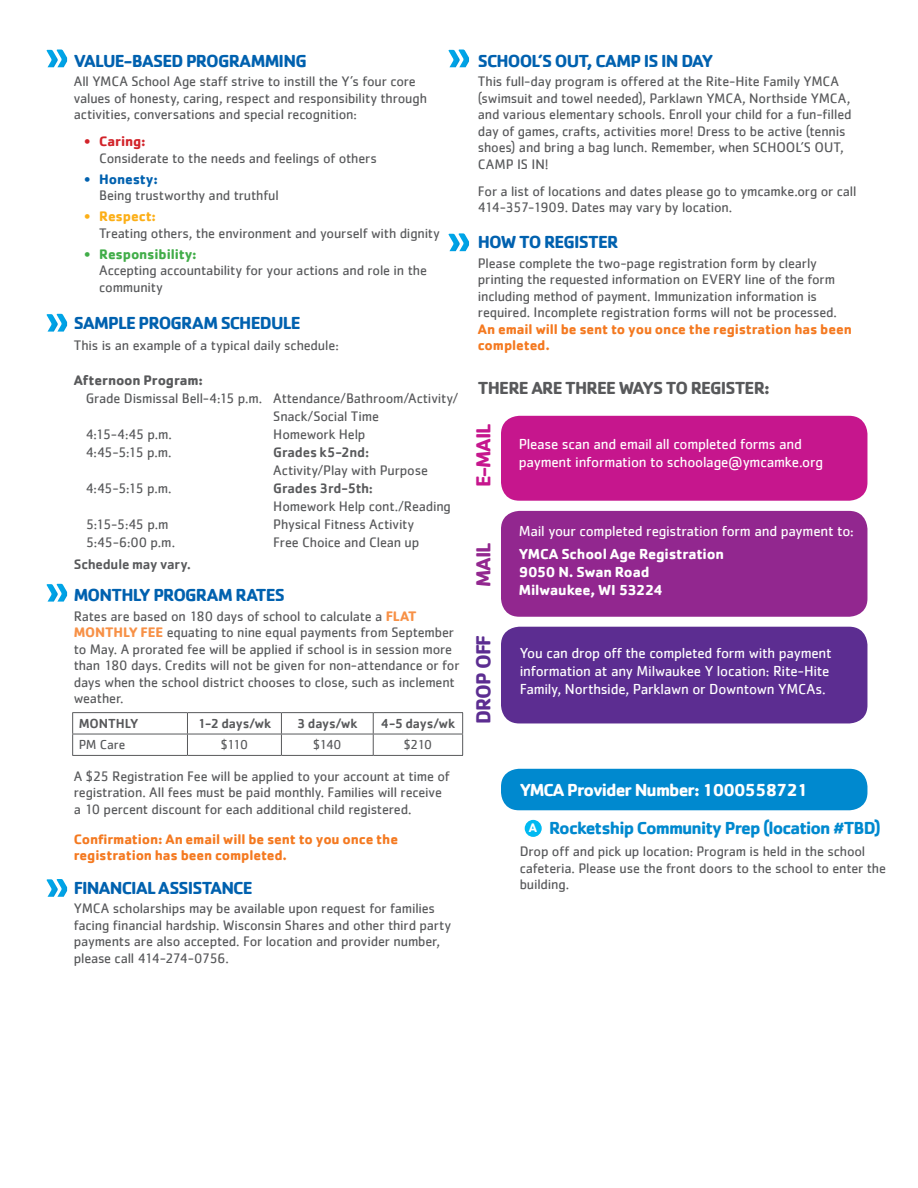
<style>
.page{position:relative;width:918px;height:1188px;background:#fff}
.page>*{position:absolute;margin:0;border:0;box-sizing:border-box;transform-origin:0 0}
.t1{font:700 21px "Cachet";color:#5c2d91}
.t2{font:700 21px "Cachet";color:#c6168d}
.t3{font:700 21px "Cachet";color:#92278f}
.t4{font:700 18px "Cachet";letter-spacing:-.05em;color:#0061af}
.t5{font:700 18px/38.7px "Cachet";letter-spacing:-.05em;color:#0089cf}
.t6{font:700 18px "Cachet";letter-spacing:-.045em;color:#58595b}
.t7{font:15px/18px "Cachet";letter-spacing:-.015em;color:#fff}
.t8{font:700 15px/18px "Cachet";letter-spacing:-.025em;color:#fff}
.t9{font:14.25px/16.5px "Cachet";letter-spacing:-.015em;color:#58595b}
.t10{font:700 14.25px/16.5px "Cachet";letter-spacing:-.01em;color:#f47920}
.t11{font:500 14.25px "Cachet";letter-spacing:-.01em;color:#58595b}
.t12{font:700 14.25px "Cachet";letter-spacing:-.01em;color:#58595b}
.t13{font:700 14.25px "Cachet";letter-spacing:-.015em;color:#41ad49}
.t14{font:700 14.25px "Cachet";color:#0061af}
.t15{font:700 14.25px "Cachet";letter-spacing:-.01em;color:#fcaf17}
.t16{font:700 14.25px "Cachet";color:#d2232a}
.t17{font:500 13.5px "Cachet";letter-spacing:-.01em;color:#58595b}
.t18{font:13.5px "Cachet";letter-spacing:-.035em;color:#58595b}
.s1{font-weight:700;color:#f79147}
.s2{color:#fff}
.s3{font-size:12.9px;color:#fff}
</style>
<div class="page">
<div style="left:501px;top:627px;width:366px;height:96px;background:#5c2d91;border-radius:18px"></div>
<div style="left:501px;top:769px;width:366px;height:41px;background:#0089cf;border-radius:18px"></div>
<div style="left:524px;top:819px;width:19px;height:19px;background:#00b9f1;border-radius:50%"></div>
<div style="left:523px;top:818px;width:20px;height:21px;border:2px solid #fff;border-radius:50%"></div>
<svg style="left:449px;top:50px;width:20px;height:17px"></svg>
<div style="left:501px;top:511px;width:366px;height:106px;background:#92278f;border-radius:18px"></div>
<div style="left:501px;top:416px;width:366px;height:85px;background:#c6168d;border-radius:18px"></div>
<svg style="left:47px;top:879px;width:20px;height:18px"></svg>
<svg style="left:47px;top:584px;width:20px;height:18px"></svg>
<svg style="left:47px;top:314px;width:20px;height:18px"></svg>
<svg style="left:47px;top:50px;width:20px;height:17px"></svg>
<svg style="left:449px;top:233px;width:20px;height:18px"></svg>
<hr style="left:72px;top:755px;width:115px;height:1px;background:#58595b">
<hr style="left:187px;top:755px;width:94px;height:1px;background:#58595b">
<hr style="left:281px;top:755px;width:92px;height:1px;background:#58595b">
<hr style="left:373px;top:755px;width:90px;height:1px;background:#58595b">
<hr style="left:72px;top:712px;width:115px;height:1px;background:#58595b">
<svg style="left:72px;top:713px;width:1px;height:42px"></svg>
<hr style="left:187px;top:712px;width:94px;height:1px;background:#58595b">
<svg style="left:187px;top:713px;width:1px;height:42px"></svg>
<hr style="left:281px;top:712px;width:92px;height:1px;background:#58595b">
<svg style="left:281px;top:713px;width:1px;height:42px"></svg>
<hr style="left:373px;top:712px;width:90px;height:1px;background:#58595b">
<svg style="left:373px;top:713px;width:1px;height:42px"></svg>
<svg style="left:462px;top:713px;width:1px;height:42px"></svg>
<hr style="left:72px;top:734px;width:115px;height:1px;background:#58595b">
<hr style="left:187px;top:734px;width:94px;height:1px;background:#58595b">
<hr style="left:281px;top:734px;width:92px;height:1px;background:#58595b">
<hr style="left:373px;top:734px;width:90px;height:1px;background:#58595b">
<p class="t4" style="left:74px;top:49px;width:11px">VALUE</p>
<p class="t4" style="left:124px;top:49px;width:128px">-BASED PROGRAMMING</p>
<p class="t9" style="left:74px;top:73px;width:355px">All YMCA School Age staff strive to instill the Y’s four core values of honesty, caring, respect and responsibility through activities, conversations and special recognition:</p>
<p class="t16" style="left:84px;top:132px;width:63px">• Caring:</p>
<p class="t9" style="left:99px;top:149px;width:279px">Considerate to the needs and feelings of others</p>
<p class="t14" style="left:84px;top:170px;width:75px">• Honesty:</p>
<p class="t9" style="left:99px;top:187px;width:181px">Being trustworthy and truthful</p>
<p class="t15" style="left:84px;top:207px;width:73px">• Respect:</p>
<p class="t9" style="left:99px;top:224px;width:342px">Treating others, the environment and yourself with dignity</p>
<p class="t13" style="left:84px;top:245px;width:114px">• Responsibility:</p>
<p class="t9" style="left:99px;top:262px;width:329px">Accepting accountability for your actions and role in the community</p>
<p class="t4" style="left:74px;top:311px;width:177px">SAMPLE PROG RAM SCHEDULE</p>
<p class="t9" style="left:74px;top:337px;width:266px">This is an example of a typical daily schedule:</p>
<p class="t12" style="left:74px;top:371px;width:131px">Afternoon Program:</p>
<p class="t9" style="left:86px;top:389px;width:374px">Grade Dismissal Bell-4:15 p.m. Attendance/Bathroom/Activity/</p>
<p class="t9" style="left:273px;top:407px;width:107px">Snack/Social Time</p>
<p class="t9" style="left:86px;top:425px;width:88px">4:15-4:45 p.m.</p>
<p class="t9" style="left:273px;top:425px;width:94px">Homework Help</p>
<p class="t9" style="left:86px;top:443px;width:87px">4:45-5:15 p.m.</p>
<p class="t11" style="left:273px;top:443px;width:97px">Grades k5-2nd:</p>
<p class="t9" style="left:273px;top:461px;width:156px">Activity/Play with Purpose</p>
<p class="t9" style="left:86px;top:479px;width:87px">4:45-5:15 p.m.</p>
<p class="t11" style="left:273px;top:479px;width:101px">Grades 3rd-5th:</p>
<p class="t9" style="left:273px;top:497px;width:179px">Homework Help cont./Reading</p>
<p class="t9" style="left:86px;top:515px;width:84px">5:15-5:45 p.m</p>
<p class="t9" style="left:273px;top:515px;width:143px">Physical Fitness Activity</p>
<p class="t9" style="left:86px;top:533px;width:91px">5:45-6:00 p.m.</p>
<p class="t9" style="left:273px;top:533px;width:147px">Free Choice and Clean up</p>
<p class="t11" style="left:74px;top:555px;width:119px">Schedule may vary.</p>
<p class="t4" style="left:74px;top:583px;width:13px">MONTHL</p>
<p class="t4" style="left:139px;top:583px;width:147px">Y PROG RAM RATES</p>
<p class="t9" style="left:74px;top:607px;width:387px">Rates are based on 180 days of school to calculate a <span class="s1">flat monthly fee</span> equating to nine equal payments from September to May. A prorated fee will be applied if school is in session more than 180 days. Credits will not be given for non-attendance or for days when the school district chooses to close, such as inclement weather.</p>
<p class="t17" style="left:79px;top:715px;width:61px">MONTHLY</p>
<p class="t17" style="left:198px;top:715px;width:75px">1-2 days/wk</p>
<p class="t17" style="left:297px;top:715px;width:62px">3 days/wk</p>
<p class="t17" style="left:381px;top:715px;width:76px">4-5 days/wk</p>
<p class="t18" style="left:79px;top:737px;width:48px">PM Care</p>
<p class="t18" style="left:221px;top:737px;width:29px">$110</p>
<p class="t18" style="left:313px;top:737px;width:30px">$140</p>
<p class="t18" style="left:404px;top:737px;width:30px">$210</p>
<p class="t9" style="left:74px;top:768px;width:377px">A $25 Registration Fee will be applied to your account at time of registration. All fees must be paid monthly. Families will receive a 10 percent discount for each additional child registered.</p>
<p class="t10" style="left:74px;top:830px;width:326px">Confirmation: An email will be sent to you once the registration has been completed.</p>
<p class="t4" style="left:74px;top:876px;width:11px">FINAN</p>
<p class="t4" style="left:122px;top:876px;width:130px">CIAL ASSISTANCE</p>
<p class="t9" style="left:74px;top:900px;width:379px">YMCA scholarships may be available upon request for families facing financial hardship. Wisconsin Shares and other third party payments are also accepted. For location and provider number, please call 414-274-0756.</p>
<p class="t4" style="left:478px;top:49px;width:236px">School’s Out, Camp Is In Day</p>
<p class="t9" style="left:478px;top:73px;width:375px">This full-day program is offered at the Rite-Hite Family YMCA (swimsuit and towel needed), Parklawn YMCA, Northside YMCA, and various elementary schools. Enroll your child for a fun-filled day of games, crafts, activities more! Dress to be active (tennis shoes) and bring a bag lunch. Remember, when SCHOOL’S OUT, CAMP IS IN!</p>
<p class="t9" style="left:478px;top:182px;width:380px">For a list of locations and dates please go to ymcamke.org or call<br>414-357-1909. Dates may vary by location.</p>
<p class="t4" style="left:478px;top:230px;width:142px">HOW TO REGISTER</p>
<p class="t9" style="left:478px;top:254px;width:361px">Please complete the two-page registration form by clearly printing the requested information on EVERY line of the form including method of payment. Immunization information is required. Incomplete registration forms will not be processed.</p>
<p class="t10" style="left:478px;top:320px;width:375px">An email will be sent to you once the registration has been completed.</p>
<p class="t6" style="left:478px;top:376px;width:294px">There are three ways to register:</p>
<h1 class="t2" style="left:470px;top:487px;width:65px;rotate:-90deg">e-mail</h1>
<h1 class="t3" style="left:470px;top:587px;width:44px;rotate:-90deg">MAIL</h1>
<h1 class="t1" style="left:470px;top:723px;width:90px;rotate:-90deg">Drop off</h1>
<p class="t7" style="left:519px;top:434px;width:306px">Please scan and email all completed forms and payment information to schoolage@ymcamke.org</p>
<p class="t7" style="left:519px;top:522px;width:337px">Mail your completed registration form and payment to:</p>
<p class="t8" style="left:519px;top:545px;width:207px">YMCA School Age Registration<br>9050 N. Swan Road<br>Milwaukee, WI 53224</p>
<p class="t7" style="left:520px;top:644px;width:313px">You can drop off the completed form with payment information at any Milwaukee Y location: Rite-Hite<br>Family, Northside, Parklawn or Downtown YMCAs.</p>
<p class="t5" style="left:529px;top:770px;width:354px;text-indent:-9px"><span class="s2">YMCA Provider Number: 1000558721<br></span><span class="s3">A</span> Rocketship Community Prep (location #TBD)</p>
<p class="t9" style="left:520px;top:843px;width:368px">Drop off and pick up location: Program is held in the school cafeteria. Please use the front doors to the school to enter the building.</p>
</div>
